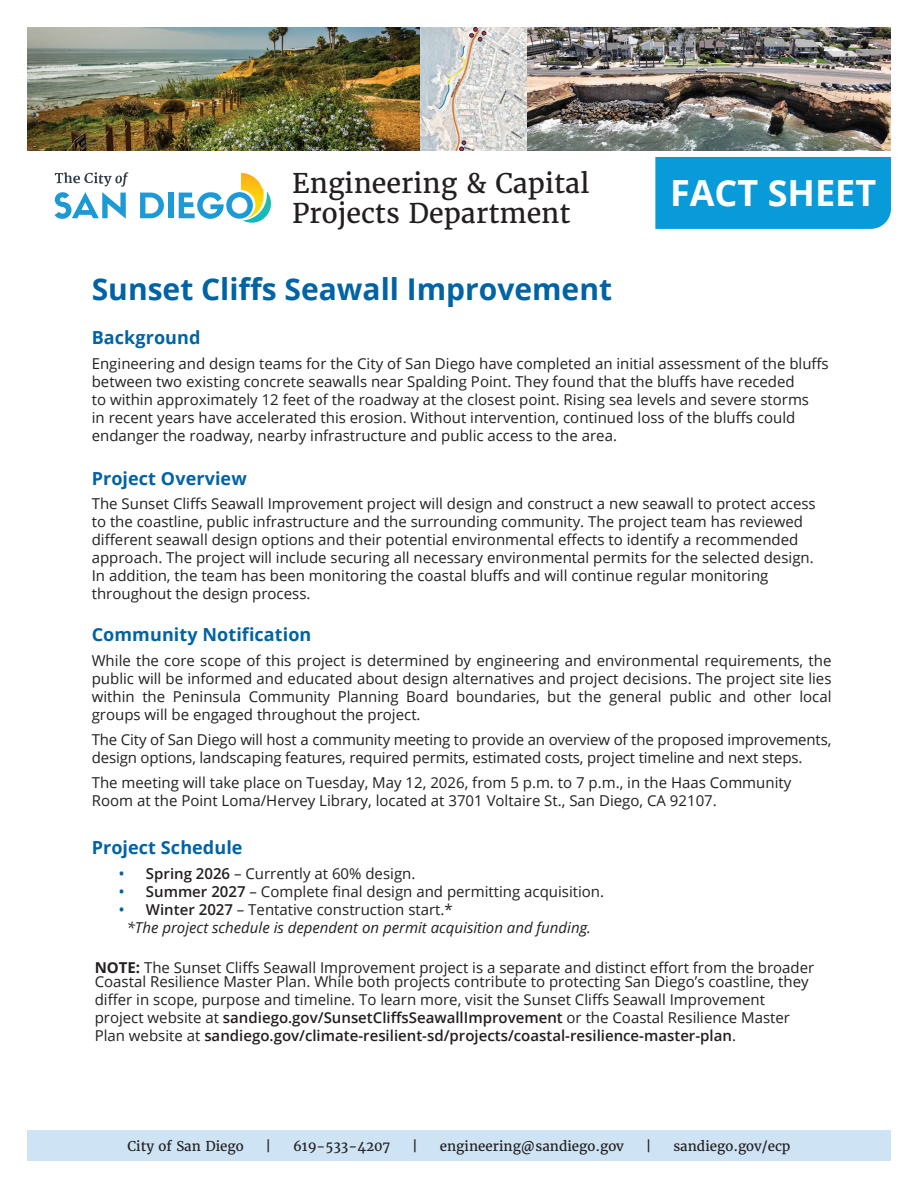
<style>
.page{position:relative;width:918px;height:1188px;background:#fff}
.page>*{position:absolute;margin:0;border:0;box-sizing:border-box;transform-origin:0 0}
.t1{font:700 36px "Open Sans";color:#fff}
.t2{font:700 30px "Open Sans";color:#0063a4}
.t3{font:27px/29.7px "Merriweather";color:#231f20}
.t4{font:700 18px "Open Sans";letter-spacing:.005em;color:#0063a4}
.t5{font:15px/18px "Open Sans";color:#231f20}
.t6{font:italic 15px/18px "Open Sans";color:#231f20}
.t7{font:13.5px "Merriweather";color:#231f20}
.s1{font-weight:600;color:#0063a4}
.s2{font-weight:600}
.s3{font-weight:600;font-style:normal;color:#0063a4}
.s4{font-weight:600;font-style:normal}
.s5{font-style:normal}
.s6{font-weight:700}
</style>
<div class="page">
<img style="left:27px;top:27px;width:864px;height:123px">
<svg style="left:420px;top:27px;width:107px;height:123px;background:#d4d3d1"></svg>
<div style="left:655px;top:157px;width:236px;height:72px;background:#089ad9"></div>
<svg style="left:140px;top:193px;width:24px;height:25px"></svg>
<div style="left:168px;top:193px;width:5px;height:25px;background:#1d99d6"></div>
<svg style="left:55px;top:172px;width:73px;height:47px"></svg>
<svg style="left:179px;top:173px;width:92px;height:50px"></svg>
<div style="left:27px;top:1131px;width:864px;height:30px;background:#cee4f5"></div>
<h3 class="t3" style="left:292px;top:169px;width:299px">Engineering &amp; Capital<br>Projects Department</h3>
<h1 class="t1" style="left:670px;top:167px;width:208px">FACT SHEET</h1>
<h2 class="t2" style="left:92px;top:268px;width:522px">Sunset Cliffs Seawall Improvement</h2>
<p class="t4" style="left:92px;top:325px;width:110px">Background</p>
<p class="t5" style="left:92px;top:354px;width:739px">Engineering and design teams for the City of San Diego have completed an initial assessment of the bluffs between two existing concrete seawalls near Spalding Point. They found that the bluffs have receded<br>to within approximately 12 feet of the roadway at the closest point. Rising sea levels and severe storms<br>in recent years have accelerated this erosion. Without intervention, continued loss of the bluffs could endanger the roadway, nearby infrastructure and public access to the area.</p>
<p class="t4" style="left:92px;top:465px;width:156px">Project Overview</p>
<p class="t5" style="left:92px;top:495px;width:726px">The Sunset Cliffs Seawall Improvement project will design and construct a new seawall to protect access to the coastline, public infrastructure and the surrounding community. The project team has reviewed different seawall design options and their potential environmental effects to identify a recommended approach. The project will include securing all necessary environmental permits for the selected design.<br>In addition, the team has been monitoring the coastal bluffs and will continue regular monitoring throughout the design process.</p>
<p class="t4" style="left:92px;top:622px;width:221px">Community Notification</p>
<p class="t5" style="left:92px;top:651px;width:741px;text-align:justify">While the core scope of this project is determined by engineering and environmental requirements, the public will be informed and educated about design alternatives and project decisions. The project site lies within the Peninsula Community Planning Board boundaries, but the general public and other local groups will be engaged throughout the project.</p>
<p class="t5" style="left:92px;top:730px;width:741px">The City of San Diego will host a community meeting to provide an overview of the proposed improvements, design options, landscaping features, required permits, estimated costs, project timeline and next steps.</p>
<p class="t5" style="left:92px;top:773px;width:701px">The meeting will take place on Tuesday, May 12, 2026, from 5 p.m. to 7 p.m., in the Haas Community<br>Room at the Point Loma/Hervey Library, located at 3701 Voltaire St., San Diego, CA 92107.</p>
<p class="t4" style="left:92px;top:835px;width:152px">Project Schedule</p>
<p class="t5" style="left:119px;top:864px;width:298px"><span class="s1">•</span> <span class="s2">Spring 2026</span> – Currently at 60% design.</p>
<p class="t5" style="left:119px;top:882px;width:487px"><span class="s1">•</span> <span class="s2">Summer 2027</span> – Complete final design and permitting acquisition.</p>
<p class="t6" style="left:127px;top:900px;width:466px;text-indent:-8px"><span class="s3">•</span> <span class="s4">Winter 2027</span> <span class="s5">– Tentative construction start.*<br></span>*The project schedule is dependent on permit acquisition and funding.</p>
<p class="t5" style="left:95px;top:960px;width:721px;line-height:13.5px"><span class="s6">NOTE:</span> The Sunset Cliffs Seawall Improvement project is a separate and distinct effort from the broader<br>Coastal Resilience Master Plan. While both projects contribute to protecting San Diego’s coastline, they</p>
<p class="t5" style="left:95px;top:990px;width:697px">differ in scope, purpose and timeline. To learn more, visit the Sunset Cliffs Seawall Improvement project website at <span class="s2">sandiego.gov/SunsetCliffsSeawallImprovement</span> or the Coastal Resilience Master<br>Plan website at <span class="s2">sandiego.gov/climate-resilient-sd/projects/coastal-resilience-master-plan</span>.</p>
<p class="t7" style="left:127px;top:1138px;width:118px">City of San Diego</p>
<p class="t7" style="left:266px;top:1138px;width:7px">|</p>
<p class="t7" style="left:293px;top:1138px;width:99px">619-533-4207</p>
<p class="t7" style="left:412px;top:1138px;width:7px">|</p>
<p class="t7" style="left:440px;top:1138px;width:186px">engineering@sandiego.gov</p>
<p class="t7" style="left:646px;top:1138px;width:7px">|</p>
<p class="t7" style="left:673px;top:1138px;width:119px">sandiego.gov/ecp</p>
</div>
